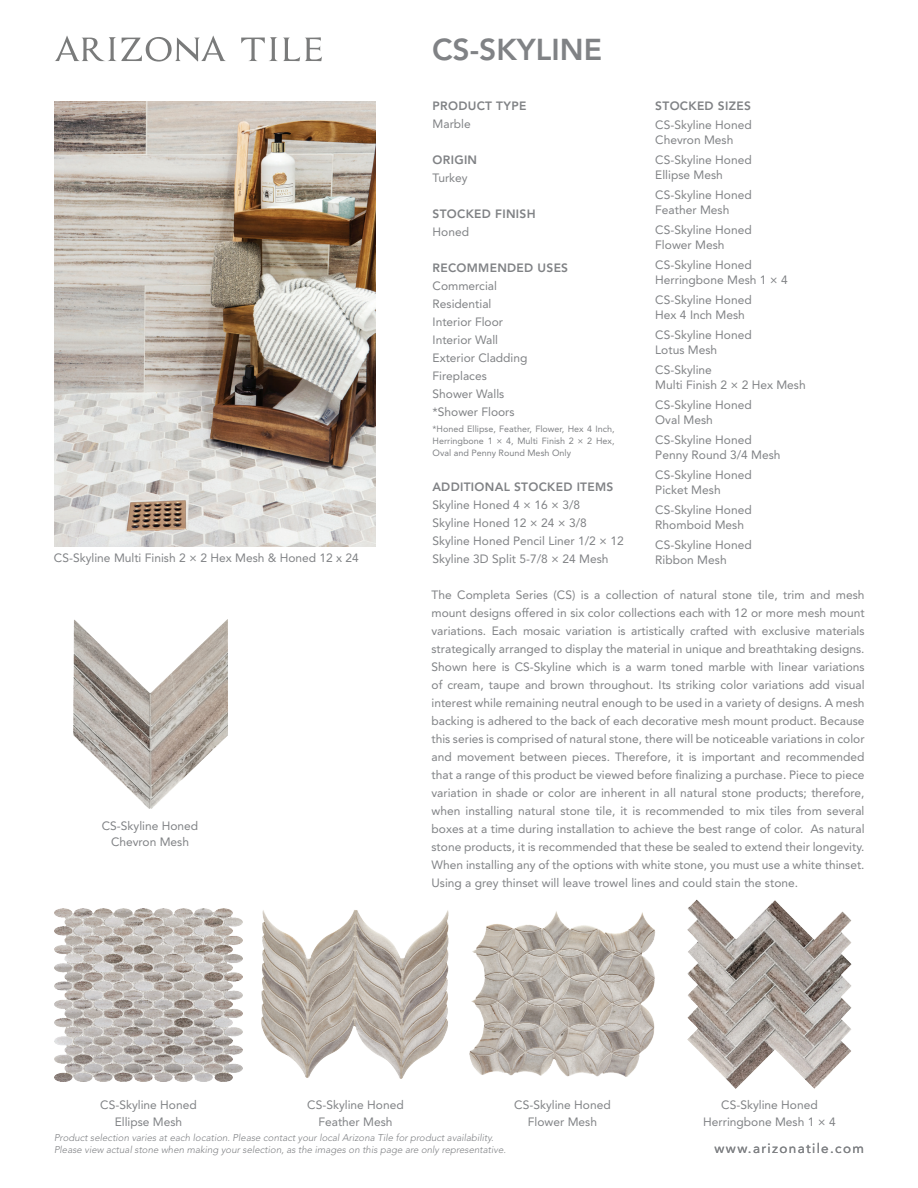
<style>
.page{position:relative;width:918px;height:1188px;background:#fff}
.page>*{position:absolute;margin:0;border:0;box-sizing:border-box;transform-origin:0 0}
.t1{font:800 30px "Avenir LT Std";color:#808285}
.t2{font:13.5px "Avenir LT Std";letter-spacing:.1em;color:#808285}
.t3{font:12px/18px "Avenir LT Std";color:#808285}
.t4{font:800 12px "Avenir LT Std";letter-spacing:.025em;color:#808285}
.t5{font:italic 300 9.75px "Avenir LT Std";color:#808285}
.t6{font:9px/12px "Avenir LT Std";color:#808285;text-align:justify}
</style>
<div class="page">
<svg style="left:55px;top:35px;width:171px;height:27px"></svg>
<svg style="left:241px;top:37px;width:81px;height:24px"></svg>
<img style="left:687px;top:900px;width:165px;height:189px">
<img style="left:74px;top:620px;width:154px;height:189px">
<img style="left:55px;top:101px;width:321px;height:446px">
<img style="left:54px;top:909px;width:189px;height:173px">
<img style="left:261px;top:910px;width:188px;height:169px">
<img style="left:469px;top:911px;width:186px;height:166px">
<p class="t3" style="left:54px;top:549px;width:306px">CS-Skyline Multi Finish 2 × 2 Hex Mesh &amp; Honed 12 x 24</p>
<p class="t3" style="left:102px;top:817px;width:98px;line-height:16.5px;text-align:center">CS-Skyline Honed<br>Chevron Mesh</p>
<h1 class="t1" style="left:432px;top:32px;width:172px">CS-SKYLINE</h1>
<p class="t4" style="left:433px;top:99px;width:95px">PRODUCT TYPE</p>
<p class="t3" style="left:433px;top:115px;width:40px">Marble</p>
<p class="t4" style="left:433px;top:153px;width:46px">ORIGIN</p>
<p class="t3" style="left:433px;top:169px;width:37px">Turkey</p>
<p class="t4" style="left:433px;top:207px;width:104px">STOCKED FINISH</p>
<p class="t3" style="left:433px;top:223px;width:38px">Honed</p>
<p class="t4" style="left:433px;top:261px;width:137px">RECOMMENDED USES</p>
<p class="t3" style="left:433px;top:277px;width:96px">Commercial<br>Residential<br>Interior Floor<br>Interior Wall<br>Exterior Cladding<br>Fireplaces<br>Shower Walls *Shower Floors</p>
<p class="t6" style="left:433px;top:423px;width:183px">*Honed Ellipse, Feather, Flower, Hex 4 Inch, Herringbone 1 × 4, Multi Finish 2 × 2 Hex, Oval and Penny Round Mesh Only</p>
<p class="t4" style="left:432px;top:480px;width:183px">ADDITIONAL STOCKED ITEMS</p>
<p class="t3" style="left:432px;top:496px;width:193px">Skyline Honed 4 × 16 × 3/8<br>Skyline Honed 12 × 24 × 3/8<br>Skyline Honed Pencil Liner 1/2 × 12<br>Skyline 3D Split 5-7/8 × 24 Mesh</p>
<p class="t4" style="left:655px;top:99px;width:97px">STOCKED SIZES</p>
<p class="t3" style="left:655px;top:118px;width:98px;line-height:15px">CS-Skyline Honed<br>Chevron Mesh</p>
<p class="t3" style="left:655px;top:153px;width:98px;line-height:15px">CS-Skyline Honed<br>Ellipse Mesh</p>
<p class="t3" style="left:655px;top:188px;width:98px;line-height:15px">CS-Skyline Honed<br>Feather Mesh</p>
<p class="t3" style="left:655px;top:223px;width:98px;line-height:15px">CS-Skyline Honed<br>Flower Mesh</p>
<p class="t3" style="left:655px;top:258px;width:134px;line-height:15px">CS-Skyline Honed<br>Herringbone Mesh 1 × 4</p>
<p class="t3" style="left:655px;top:293px;width:98px;line-height:15px">CS-Skyline Honed<br>Hex 4 Inch Mesh</p>
<p class="t3" style="left:655px;top:328px;width:98px;line-height:15px">CS-Skyline Honed<br>Lotus Mesh</p>
<p class="t3" style="left:655px;top:363px;width:152px;line-height:15px">CS-Skyline<br>Multi Finish 2 × 2 Hex Mesh</p>
<p class="t3" style="left:655px;top:398px;width:98px;line-height:15px">CS-Skyline Honed<br>Oval Mesh</p>
<p class="t3" style="left:655px;top:433px;width:127px;line-height:15px">CS-Skyline Honed<br>Penny Round 3/4 Mesh</p>
<p class="t3" style="left:655px;top:468px;width:98px;line-height:15px">CS-Skyline Honed<br>Picket Mesh</p>
<p class="t3" style="left:655px;top:502px;width:98px;line-height:15px">CS-Skyline Honed<br>Rhomboid Mesh</p>
<p class="t3" style="left:655px;top:537px;width:98px;line-height:15px">CS-Skyline Honed<br>Ribbon Mesh</p>
<p class="t3" style="left:432px;top:586px;width:435px;text-align:justify">The Completa Series (CS) is a collection of natural stone tile, trim and mesh mount designs offered in six color collections each with 12 or more mesh mount variations. Each mosaic variation is artistically crafted with exclusive materials strategically arranged to display the material in unique and breathtaking designs.<br>Shown here is CS-Skyline which is a warm toned marble with linear variations of cream, taupe and brown throughout. Its striking color variations add visual interest while remaining neutral enough to be used in a variety of designs. A mesh backing is adhered to the back of each decorative mesh mount product. Because this series is comprised of natural stone, there will be noticeable variations in color and movement between pieces. Therefore, it is important and recommended that a range of this product be viewed before finalizing a purchase. Piece to piece variation in shade or color are inherent in all natural stone products; therefore, when installing natural stone tile, it is recommended to mix tiles from several boxes at a time during installation to achieve the best range of color. As natural stone products, it is recommended that these be sealed to extend their longevity.<br>When installing any of the options with white stone, you must use a white thinset.<br>Using a grey thinset will leave trowel lines and could stain the stone.</p>
<p class="t3" style="left:100px;top:1097px;width:98px;line-height:16.5px;text-align:center">CS-Skyline Honed<br>Ellipse Mesh</p>
<p class="t3" style="left:307px;top:1097px;width:98px;line-height:16.5px;text-align:center">CS-Skyline Honed<br>Feather Mesh</p>
<p class="t3" style="left:514px;top:1097px;width:98px;line-height:16.5px;text-align:center">CS-Skyline Honed<br>Flower Mesh</p>
<p class="t3" style="left:703px;top:1097px;width:134px;line-height:16.5px;text-align:center">CS-Skyline Honed<br>Herringbone Mesh 1 × 4</p>
<p class="t5" style="left:54px;top:1132px;width:441px">Product selection varies at each location. Please contact your local Arizona Tile for product availability.</p>
<p class="t5" style="left:54px;top:1144px;width:454px">Please view actual stone when making your selection, as the images on this page are only representative.</p>
<p class="t2" style="left:715px;top:1141px;width:151px">www.arizonatile.com</p>
</div>
